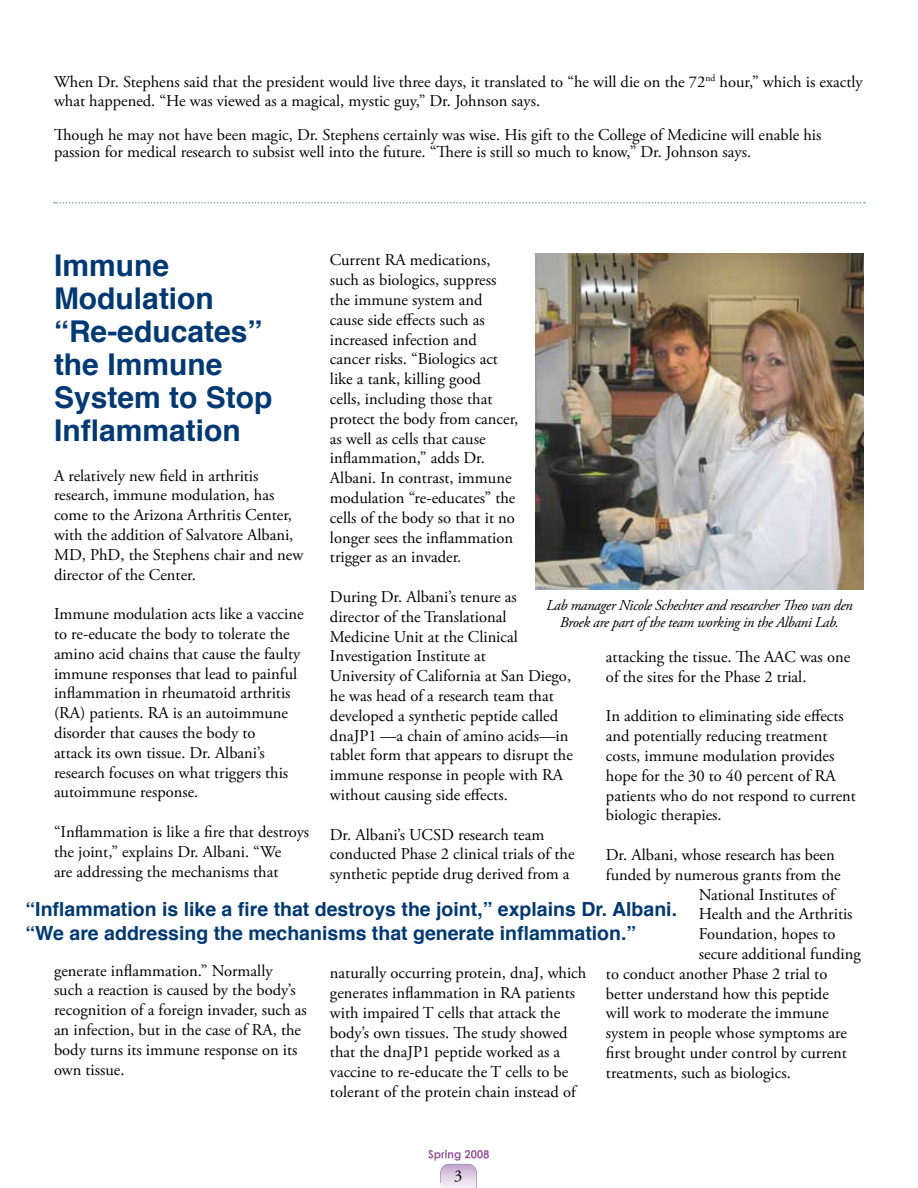
<style>
.page{position:relative;width:918px;height:1188px;background:#fff}
.page>*{position:absolute;margin:0;border:0;box-sizing:border-box;transform-origin:0 0}
.t1{font:700 30px/33px "Helvetica";color:#003976}
.t2{font:700 19.5px/23.4px "Helvetica";color:#003976}
.t3{font:16.5px/19.8px "Adobe Garamond Pro";color:#000}
.t4{font:italic 15px/17.2px "Adobe Garamond Pro";letter-spacing:-.025em;color:#000;text-align:center}
</style>
<div class="page">
<svg style="left:428px;top:1150px;width:61px;height:38px"></svg>
<svg style="left:54px;top:202px;width:811px;height:2px"></svg>
<img style="left:535px;top:254px;width:329px;height:335px">
<p class="t3" style="left:54px;top:73px;width:810px;line-height:18.8px">When Dr. Stephens said that the president would live three days, it translated to “he will die on the 72<sup>nd</sup> hour,” which is exactly what happened. “He was viewed as a magical, mystic guy,” Dr. Johnson says.</p>
<p class="t3" style="left:54px;top:127px;width:769px;line-height:16.5px">Though he may not have been magic, Dr. Stephens certainly was wise. His gift to the College of Medicine will enable his passion for medical research to subsist well into the future. “There is still so much to know,” Dr. Johnson says.</p>
<p class="t3" style="left:330px;top:251px;width:190px">Current RA medications, such as biologics, suppress the immune system and cause side effects such as increased infection and cancer risks. “Biologics act like a tank, killing good<br>cells, including those that protect the body from cancer, as well as cells that cause inflammation,” adds Dr.<br>Albani. In contrast, immune modulation “re-educates” the cells of the body so that it no longer sees the inflammation trigger as an invader.</p>
<p class="t3" style="left:330px;top:588px;width:245px">During Dr. Albani’s tenure as<br>director of the Translational<br>Medicine Unit at the Clinical Investigation Institute at<br>University of California at San Diego, he was head of a research team that developed a synthetic peptide called dnaJP1 —a chain of amino acids—in tablet form that appears to disrupt the immune response in people with RA without causing side effects.</p>
<p class="t3" style="left:330px;top:825px;width:246px">Dr. Albani’s UCSD research team conducted Phase 2 clinical trials of the synthetic peptide drug derived from a</p>
<h1 class="t1" style="left:54px;top:249px;width:220px">Immune<br>Modulation “Re-educates” the Immune<br>System to Stop<br>Inflammation</h1>
<p class="t3" style="left:54px;top:466px;width:251px">A relatively new field in arthritis research, immune modulation, has come to the Arizona Arthritis Center, with the addition of Salvatore Albani, MD, PhD, the Stephens chair and new director of the Center.</p>
<p class="t3" style="left:54px;top:605px;width:251px">Immune modulation acts like a vaccine to re-educate the body to tolerate the amino acid chains that cause the faulty immune responses that lead to painful inflammation in rheumatoid arthritis (RA) patients. RA is an autoimmune disorder that causes the body to<br>attack its own tissue. Dr. Albani’s research focuses on what triggers this autoimmune response.</p>
<p class="t3" style="left:54px;top:822px;width:257px">“Inflammation is like a fire that destroys the joint,” explains Dr. Albani. “We<br>are addressing the mechanisms that</p>
<p class="t4" style="left:546px;top:597px;width:308px">Lab manager Nicole Schechter and researcher Theo van den<br>Broek are part of the team working in the Albani Lab.</p>
<p class="t3" style="left:606px;top:647px;width:246px">attacking the tissue. The AAC was one of the sites for the Phase 2 trial.</p>
<p class="t3" style="left:606px;top:707px;width:252px">In addition to eliminating side effects and potentially reducing treatment costs, immune modulation provides hope for the 30 to 40 percent of RA patients who do not respond to current biologic therapies.</p>
<p class="t3" style="left:606px;top:845px;width:230px">Dr. Albani, whose research has been</p>
<p class="t3" style="left:606px;top:865px;width:236px">funded by numerous grants from the</p>
<p class="t3" style="left:699px;top:885px;width:137px">National Institutes of</p>
<p class="t3" style="left:699px;top:905px;width:155px">Health and the Arthritis</p>
<p class="t3" style="left:699px;top:925px;width:138px">Foundation, hopes to</p>
<p class="t3" style="left:699px;top:944px;width:163px">secure additional funding</p>
<p class="t3" style="left:606px;top:964px;width:223px">to conduct another Phase 2 trial to</p>
<p class="t3" style="left:606px;top:984px;width:224px">better understand how this peptide</p>
<p class="t3" style="left:606px;top:1004px;width:224px">will work to moderate the immune</p>
<p class="t3" style="left:606px;top:1024px;width:242px">system in people whose symptoms are</p>
<p class="t3" style="left:606px;top:1043px;width:242px">first brought under control by current</p>
<p class="t3" style="left:606px;top:1063px;width:186px">treatments, such as biologics.</p>
<p class="t2" style="left:26px;top:898px;width:653px">“Inflammation is like a fire that destroys the joint,” explains Dr. Albani. “We are addressing the mechanisms that generate inflammation.”</p>
<p class="t3" style="left:54px;top:961px;width:254px">generate inflammation.” Normally<br>such a reaction is caused by the body’s recognition of a foreign invader, such as an infection, but in the case of RA, the body turns its immune response on its own tissue.</p>
<p class="t3" style="left:330px;top:964px;width:258px">naturally occurring protein, dnaJ, which generates inflammation in RA patients with impaired T cells that attack the body’s own tissues. The study showed that the dnaJP1 peptide worked as a vaccine to re-educate the T cells to be tolerant of the protein chain instead of</p>
<p class="t3" style="left:454px;top:1166px;width:10px">3</p>
</div>
